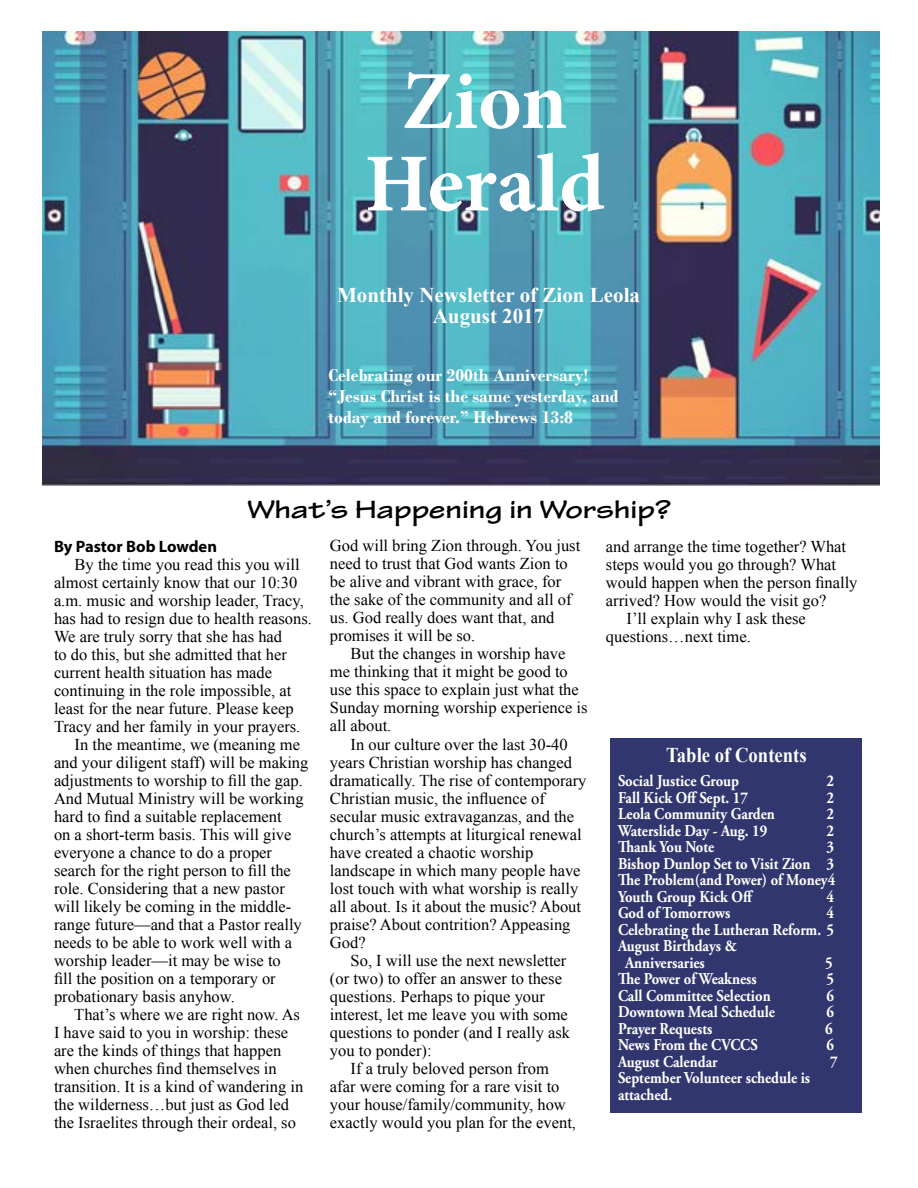
<style>
.page{position:relative;width:918px;height:1188px;background:#fff}
.page>*{position:absolute;margin:0;border:0;box-sizing:border-box;transform-origin:0 0}
.t1{font:700 82.5px/82.5px "Minion Pro";letter-spacing:.005em;color:#fff;text-align:center}
.t2{font:700 expanded 27px "Tekton Pro";color:#000}
.t3{font:700 21px/21px "Times New Roman";color:#fff;text-align:center}
.t4{font:700 21px "Times New Roman";color:#fff;scale:.89 1}
.t5{font:700 18px/21px "Bodoni";color:#fff}
.t6{font:16.5px/18px "Times New Roman";color:#000}
.t7{font:700 16.5px/16.5px "Adobe Garamond Pro";color:#fff;text-align:justify;scale:.89 1}
.t8{font:700 16.5px "Myriad Pro";color:#000}
</style>
<div class="page">
<img style="left:43px;top:31px;width:837px;height:1082px">
<div style="left:610px;top:738px;width:252px;height:374px;background:#31366e"></div>
<h1 class="t1" style="left:365px;top:59px;width:241px">Zion<br>Herald</h1>
<p class="t3" style="left:337px;top:284px;width:304px">Monthly Newsletter of Zion Leola<br>August 2017</p>
<p class="t5" style="left:328px;top:365px;width:292px">Celebrating our 200th Anniversary! “Jesus Christ is the same yesterday, and today and forever.” Hebrews 13:8</p>
<h2 class="t2" style="left:247px;top:493px;width:425px">What’s Happening in Worship?</h2>
<p class="t8" style="left:54px;top:536px;width:165px">By Pastor Bob Lowden</p>
<p class="t6" style="left:75px;top:556px;width:227px">By the time you read this you will</p>
<p class="t6" style="left:54px;top:574px;width:245px">almost certainly know that our 10:30</p>
<p class="t6" style="left:54px;top:592px;width:251px">a.m. music and worship leader, Tracy,</p>
<p class="t6" style="left:54px;top:610px;width:259px">has had to resign due to health reasons.</p>
<p class="t6" style="left:54px;top:628px;width:230px">We are truly sorry that she has had</p>
<p class="t6" style="left:54px;top:646px;width:234px">to do this, but she admitted that her</p>
<p class="t6" style="left:54px;top:664px;width:220px">current health situation has made</p>
<p class="t6" style="left:54px;top:682px;width:239px">continuing in the role impossible, at</p>
<p class="t6" style="left:54px;top:700px;width:241px">least for the near future. Please keep</p>
<p class="t6" style="left:54px;top:718px;width:248px">Tracy and her family in your prayers.</p>
<p class="t6" style="left:75px;top:736px;width:227px">In the meantime, we (meaning me</p>
<p class="t6" style="left:54px;top:754px;width:256px">and your diligent staff) will be making</p>
<p class="t6" style="left:54px;top:772px;width:250px">adjustments to worship to fill the gap.</p>
<p class="t6" style="left:54px;top:790px;width:251px">And Mutual Ministry will be working</p>
<p class="t6" style="left:54px;top:808px;width:229px">hard to find a suitable replacement</p>
<p class="t6" style="left:54px;top:826px;width:239px">on a short-term basis. This will give</p>
<p class="t6" style="left:54px;top:844px;width:220px">everyone a chance to do a proper</p>
<p class="t6" style="left:54px;top:862px;width:238px">search for the right person to fill the</p>
<p class="t6" style="left:54px;top:880px;width:232px">role. Considering that a new pastor</p>
<p class="t6" style="left:54px;top:898px;width:239px">will likely be coming in the middle-</p>
<p class="t6" style="left:54px;top:916px;width:249px">range future—and that a Pastor really</p>
<p class="t6" style="left:54px;top:934px;width:240px">needs to be able to work well with a</p>
<p class="t6" style="left:54px;top:952px;width:228px">worship leader—it may be wise to</p>
<p class="t6" style="left:54px;top:970px;width:223px">fill the position on a temporary or</p>
<p class="t6" style="left:54px;top:988px;width:182px">probationary basis anyhow.</p>
<p class="t6" style="left:74px;top:1006px;width:227px">That’s where we are right now. As</p>
<p class="t6" style="left:54px;top:1024px;width:236px">I have said to you in worship: these</p>
<p class="t6" style="left:54px;top:1042px;width:229px">are the kinds of things that happen</p>
<p class="t6" style="left:54px;top:1060px;width:224px">when churches find themselves in</p>
<p class="t6" style="left:54px;top:1078px;width:251px">transition. It is a kind of wandering in</p>
<p class="t6" style="left:54px;top:1096px;width:237px">the wilderness…but just as God led</p>
<p class="t6" style="left:54px;top:1114px;width:243px">the Israelites through their ordeal, so</p>
<p class="t6" style="left:330px;top:537px;width:252px">God will bring Zion through. You just need to trust that God wants Zion to be alive and vibrant with grace, for the sake of the community and all of us. God really does want that, and promises it will be so.</p>
<p class="t6" style="left:330px;top:645px;width:259px;text-indent:21px">But the changes in worship have me thinking that it might be good to use this space to explain just what the<br>Sunday morning worship experience is all about.</p>
<p class="t6" style="left:330px;top:735px;width:258px;text-indent:21px">In our culture over the last 30-40 years Christian worship has changed dramatically. The rise of contemporary Christian music, the influence of secular music extravaganzas, and the church’s attempts at liturgical renewal have created a chaotic worship landscape in which many people have lost touch with what worship is really all about. Is it about the music? About praise? About contrition? Appeasing God?</p>
<p class="t6" style="left:330px;top:951px;width:242px;text-indent:21px">So, I will use the next newsletter (or two) to offer an answer to these questions. Perhaps to pique your interest, let me leave you with some questions to ponder (and I really ask you to ponder):</p>
<p class="t6" style="left:330px;top:1059px;width:248px;text-indent:21px">If a truly beloved person from afar were coming for a rare visit to your house/family/community, how exactly would you plan for the event,</p>
<p class="t6" style="left:606px;top:537px;width:242px">and arrange the time together? What</p>
<p class="t6" style="left:606px;top:555px;width:232px">steps would you go through? What</p>
<p class="t6" style="left:606px;top:573px;width:253px">would happen when the person finally</p>
<p class="t6" style="left:606px;top:591px;width:222px">arrived? How would the visit go?</p>
<p class="t6" style="left:627px;top:609px;width:181px">I’ll explain why I ask these</p>
<p class="t6" style="left:606px;top:627px;width:146px">questions…next time.</p>
<p class="t4" style="left:666px;top:741px;width:159px">Table of Contents</p>
<p class="t7" style="left:618px;top:773px;width:138px">Social Justice Group</p>
<p class="t7" style="left:827px;top:773px;width:10px">2</p>
<p class="t7" style="left:618px;top:789px;width:148px">Fall Kick Off Sept. 17</p>
<p class="t7" style="left:827px;top:789px;width:10px">2</p>
<p class="t7" style="left:618px;top:806px;width:178px">Leola Community Garden</p>
<p class="t7" style="left:827px;top:806px;width:10px">2</p>
<p class="t7" style="left:618px;top:822px;width:169px">Waterslide Day - Aug. 19</p>
<p class="t7" style="left:827px;top:822px;width:10px">2</p>
<p class="t7" style="left:618px;top:839px;width:110px">Thank You Note</p>
<p class="t7" style="left:618px;top:839px;width:246px;text-indent:209px">3<br>Bishop Dunlop Set to Visit Zion 3<br>The Problem(and Power) of Money4<br>Youth Group Kick Off</p>
<p class="t7" style="left:827px;top:888px;width:10px">4</p>
<p class="t7" style="left:618px;top:905px;width:128px">God of Tomorrows</p>
<p class="t7" style="left:827px;top:905px;width:10px">4</p>
<p class="t7" style="left:618px;top:921px;width:244px">Celebrating the Lutheran Reform. 5</p>
<p class="t7" style="left:618px;top:938px;width:135px">August Birthdays &amp;</p>
<p class="t7" style="left:625px;top:954px;width:91px">Anniversaries</p>
<p class="t7" style="left:825px;top:954px;width:10px">5</p>
<p class="t7" style="left:618px;top:971px;width:157px">The Power of Weakness</p>
<p class="t7" style="left:827px;top:971px;width:10px">5</p>
<p class="t7" style="left:618px;top:987px;width:173px">Call Committee Selection</p>
<p class="t7" style="left:827px;top:987px;width:10px">6</p>
<p class="t7" style="left:618px;top:1004px;width:178px">Downtown Meal Schedule</p>
<p class="t7" style="left:827px;top:1004px;width:10px">6</p>
<p class="t7" style="left:618px;top:1020px;width:107px">Prayer Requests</p>
<p class="t7" style="left:825px;top:1020px;width:10px">6</p>
<p class="t7" style="left:618px;top:1037px;width:159px">News From the CVCCS</p>
<p class="t7" style="left:827px;top:1037px;width:10px">6</p>
<p class="t7" style="left:618px;top:1053px;width:113px">August Calendar</p>
<p class="t7" style="left:830px;top:1053px;width:10px">7</p>
<p class="t7" style="left:618px;top:1070px;width:217px">September Volunteer schedule is attached.</p>
</div>
